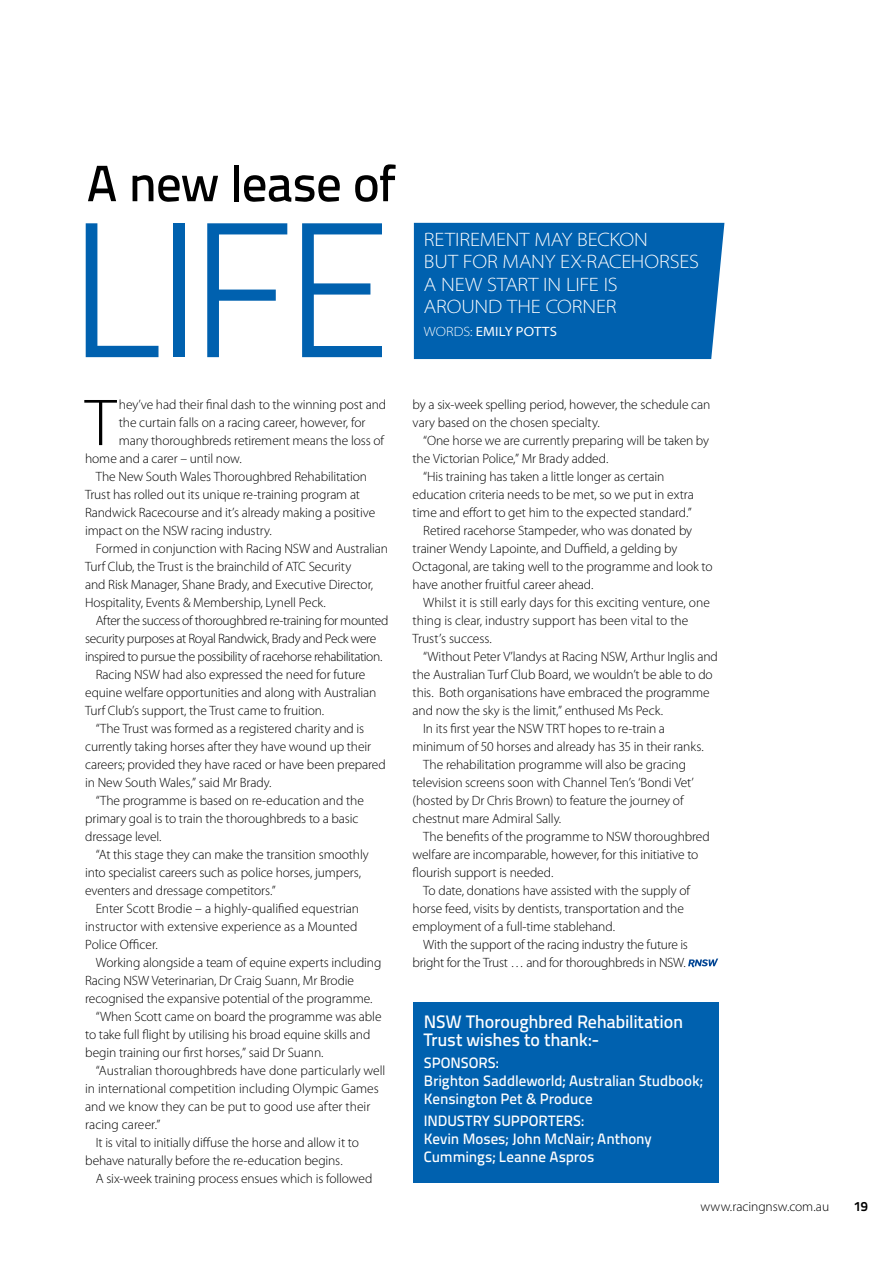
<style>
.page{position:relative;width:893px;height:1263px;background:#fff}
.page>*{position:absolute;margin:0;border:0;box-sizing:border-box;transform-origin:0 0}
.t1{font:192px "Titillium Text 14 L 250 wt";color:#0061af}
.t2{font:300 66.9px "Myriad Pro";color:#000}
.t3{font:51px "Titillium Text 14 L 600 wt";letter-spacing:-.02em;color:#000}
.t4{font:300 semi-expanded 19.5px/22.5px "Myriad Pro";letter-spacing:-.01em;color:#fff}
.t5{font:18px/18px "Titillium Text 14 L 600 wt";letter-spacing:-.015em;color:#fff}
.t6{font:15px/18px "Titillium Text 14 L 600 wt";letter-spacing:-.005em;color:#fff}
.t7{font:300 13.5px/18px "Myriad Pro";letter-spacing:-.01em;color:#000}
.t8{font:300 13.5px "Myriad Pro";letter-spacing:-.03em;color:#000}
.t9{font:semi-expanded 13.5px "Myriad Pro";letter-spacing:.01em;color:#fff}
.t10{font:13.5px "Titillium Text 14 L 800 wt";color:#000}
.s1{font-weight:300}
</style>
<div class="page">
<svg style="left:688px;top:958px;width:30px;height:9px"></svg>
<div style="left:413px;top:1003px;width:306px;height:180px;background:#0061af"></div>
<div style="left:414px;top:223px;width:310px;height:136px;background:#0061af"></div>
<h3 class="t3" style="left:87px;top:152px;width:311px">A new lease of</h3>
<h1 class="t1" style="left:67px;top:176px;width:327px">LIFE</h1>
<h2 class="t2" style="left:85px;top:382px;width:33px">T</h2>
<p class="t7" style="left:119px;top:395px;width:269px">hey’ve had their final dash to the winning post and</p>
<p class="t7" style="left:119px;top:413px;width:248px">the curtain falls on a racing career, however, for</p>
<p class="t7" style="left:119px;top:431px;width:267px">many thoroughbreds retirement means the loss of</p>
<p class="t7" style="left:85px;top:449px;width:158px">home and a carer – until now.</p>
<p class="t7" style="left:96px;top:467px;width:273px">The New South Wales Thoroughbred Rehabilitation</p>
<p class="t7" style="left:85px;top:485px;width:277px">Trust has rolled out its unique re-training program at</p>
<p class="t7" style="left:85px;top:503px;width:292px">Randwick Racecourse and it’s already making a positive</p>
<p class="t7" style="left:85px;top:521px;width:188px">impact on the NSW racing industry.</p>
<p class="t7" style="left:96px;top:539px;width:294px">Formed in conjunction with Racing NSW and Australian</p>
<p class="t7" style="left:85px;top:557px;width:268px">Turf Club, the Trust is the brainchild of ATC Security</p>
<p class="t7" style="left:85px;top:575px;width:290px">and Risk Manager, Shane Brady, and Executive Director,</p>
<p class="t7" style="left:85px;top:593px;width:242px">H ospitality, Events &amp; Membership, Lynell Peck.</p>
<p class="t7" style="left:96px;top:611px;width:294px">After the success of thoroughbred re-training for mounted</p>
<p class="t8" style="left:85px;top:630px;width:293px">security purposes at Royal Randwick, Brady and Peck were</p>
<p class="t8" style="left:85px;top:648px;width:299px">inspired to pursue the possibility of racehorse rehabilitation.</p>
<p class="t7" style="left:96px;top:665px;width:271px">Racing NSW had also expressed the need for future</p>
<p class="t7" style="left:85px;top:683px;width:293px">equine welfare opportunities and along with Australian</p>
<p class="t7" style="left:85px;top:701px;width:241px">Turf Club’s support, the Trust came to fruition.</p>
<p class="t7" style="left:96px;top:719px;width:270px">“The Trust was formed as a registered charity and is</p>
<p class="t7" style="left:85px;top:737px;width:288px">currently taking horses after they have wound up their</p>
<p class="t7" style="left:85px;top:755px;width:302px">careers; provided they have raced or have been prepared</p>
<p class="t7" style="left:85px;top:773px;width:188px">in New South Wales,” said Mr Brady.</p>
<p class="t7" style="left:96px;top:791px;width:270px">“The programme is based on re-education and the</p>
<p class="t7" style="left:85px;top:809px;width:275px">primary goal is to train the thoroughbreds to a basic</p>
<p class="t7" style="left:85px;top:827px;width:78px">dressage level.</p>
<p class="t7" style="left:96px;top:845px;width:274px">“At this stage they can make the transition smoothly</p>
<p class="t7" style="left:85px;top:863px;width:277px">into specialist careers such as police horses, jumpers,</p>
<p class="t7" style="left:85px;top:881px;width:192px">eventers and dressage competitors.”</p>
<p class="t7" style="left:96px;top:899px;width:265px">Enter Scott Brodie – a highly-qualified equestrian</p>
<p class="t7" style="left:85px;top:917px;width:274px">instructor with extensive experience as a Mounted</p>
<p class="t7" style="left:85px;top:935px;width:74px">Police Officer.</p>
<p class="t7" style="left:96px;top:953px;width:287px">Working alongside a team of equine experts including</p>
<p class="t7" style="left:85px;top:971px;width:271px">Racing NSW Veterinarian, Dr Craig Suann, Mr Brodie</p>
<p class="t7" style="left:85px;top:989px;width:289px">recognised the expansive potential of the programme.</p>
<p class="t7" style="left:96px;top:1007px;width:287px">“When Scott came on board the programme was able</p>
<p class="t7" style="left:85px;top:1025px;width:287px">to take full flight by utilising his broad equine skills and</p>
<p class="t7" style="left:85px;top:1043px;width:240px">begin training our first horses,” said Dr Suann.</p>
<p class="t7" style="left:96px;top:1061px;width:291px">“Australian thoroughbreds have done particularly well</p>
<p class="t7" style="left:85px;top:1079px;width:295px">in international competition including Olympic Games</p>
<p class="t7" style="left:85px;top:1097px;width:287px">and we know they can be put to good use after their</p>
<p class="t7" style="left:85px;top:1115px;width:77px">racing career.”</p>
<p class="t7" style="left:96px;top:1133px;width:265px">It is vital to initially diffuse the horse and allow it to</p>
<p class="t7" style="left:85px;top:1151px;width:259px">behave naturally before the re-education begins.</p>
<p class="t7" style="left:96px;top:1169px;width:278px">A six-week training process ensues which is followed</p>
<h3 class="t4" style="left:424px;top:228px;width:277px">RETIREMENT MAY BECKON<br>BUT FOR MANY EX-RACEHORSES<br>A NEW START IN LIFE IS<br>AROUND</h3>
<h3 class="t4" style="left:507px;top:295px;width:13px">THE</h3>
<h3 class="t4" style="left:546px;top:295px;width:13px">CORNER</h3>
<p class="t9" style="left:424px;top:323px;width:135px"><span class="s1">WORDS:</span> EMILY POTTS</p>
<p class="t7" style="left:413px;top:395px;width:299px">by a six-week spelling period, however, the schedule can vary based on the chosen specialty.</p>
<p class="t7" style="left:423px;top:431px;width:287px">“One horse we are currently preparing will be taken by</p>
<p class="t7" style="left:413px;top:449px;width:197px">the Victorian Police,” Mr Brady added.</p>
<p class="t7" style="left:423px;top:467px;width:243px">“His training has taken a little longer as certain</p>
<p class="t7" style="left:413px;top:485px;width:283px">education criteria needs to be met, so we put in extra</p>
<p class="t7" style="left:413px;top:503px;width:281px">time and effort to get him to the expected standard.”</p>
<p class="t7" style="left:423px;top:521px;width:270px">Retired racehorse Stampeder, who was donated by</p>
<p class="t7" style="left:413px;top:539px;width:266px">trainer Wendy Lapointe, and Duffield, a gelding by</p>
<p class="t7" style="left:413px;top:557px;width:301px">Octagonal, are taking well to the programme and look to</p>
<p class="t7" style="left:413px;top:575px;width:182px">have another fruitful career ahead.</p>
<p class="t7" style="left:423px;top:593px;width:288px">Whilst it is still early days for this exciting venture, one</p>
<p class="t7" style="left:413px;top:611px;width:277px">thing is clear, industry support has been vital to the</p>
<p class="t7" style="left:413px;top:629px;width:81px">Trust’s success.</p>
<p class="t7" style="left:423px;top:647px;width:296px">“Without Peter V’landys at Racing NSW, Arthur I nglis and</p>
<p class="t7" style="left:413px;top:665px;width:302px">the Australian Turf Club Board, we wouldn’t be able to do</p>
<p class="t7" style="left:413px;top:683px;width:298px">this. Both organisations have embraced the programme</p>
<p class="t7" style="left:413px;top:701px;width:252px">and now the sky is the limit,” enthused Ms Peck.</p>
<p class="t7" style="left:423px;top:719px;width:243px">I n its first year the NSW TRT hopes to re-train a</p>
<p class="t7" style="left:413px;top:737px;width:293px">minimum of 50 horses and already has 35 in their ranks.</p>
<p class="t7" style="left:423px;top:755px;width:264px">The rehabilitation programme will also be gracing</p>
<p class="t7" style="left:413px;top:773px;width:283px">television screens soon with Channel Ten’s ‘Bondi Vet’</p>
<p class="t7" style="left:413px;top:791px;width:272px">(hosted by Dr Chris Brown) to feature the journey of</p>
<p class="t7" style="left:413px;top:809px;width:150px">chestnut mare Admiral Sally.</p>
<p class="t7" style="left:423px;top:827px;width:288px">The benefits of the programme to NSW thoroughbred</p>
<p class="t7" style="left:413px;top:845px;width:287px">welfare are incomparable, however, for this initiative to</p>
<p class="t7" style="left:413px;top:863px;width:142px">flourish support is needed.</p>
<p class="t7" style="left:423px;top:881px;width:268px">To date, donations have assisted with the supply of</p>
<p class="t7" style="left:413px;top:899px;width:273px">horse feed, visits by dentists, transportation and the</p>
<p class="t7" style="left:413px;top:917px;width:204px">employment of a full-time stablehand.</p>
<p class="t7" style="left:423px;top:935px;width:266px">With the support of the racing industry the future is</p>
<p class="t7" style="left:413px;top:953px;width:275px">bright for the Trust … and for thoroughbreds in NSW.</p>
<h3 class="t5" style="left:424px;top:1012px;width:261px">NSW Thoroughbred Rehabilitation<br>Trust wishes to thank:-</h3>
<p class="t6" style="left:424px;top:1053px;width:281px">SPONSORS:<br>Brighton Saddleworld; Australian Studbook;<br>Kensington Pet &amp; Produce</p>
<p class="t6" style="left:424px;top:1112px;width:229px">INDUSTRY SUPPORTERS:<br>Kevin Moses; John McNair; Anthony<br>Cummings; Leanne Aspros</p>
<p class="t7" style="left:700px;top:1198px;width:130px">www.racingnsw.com.au</p>
<p class="t10" style="left:854px;top:1198px;width:15px">19</p>
</div>
